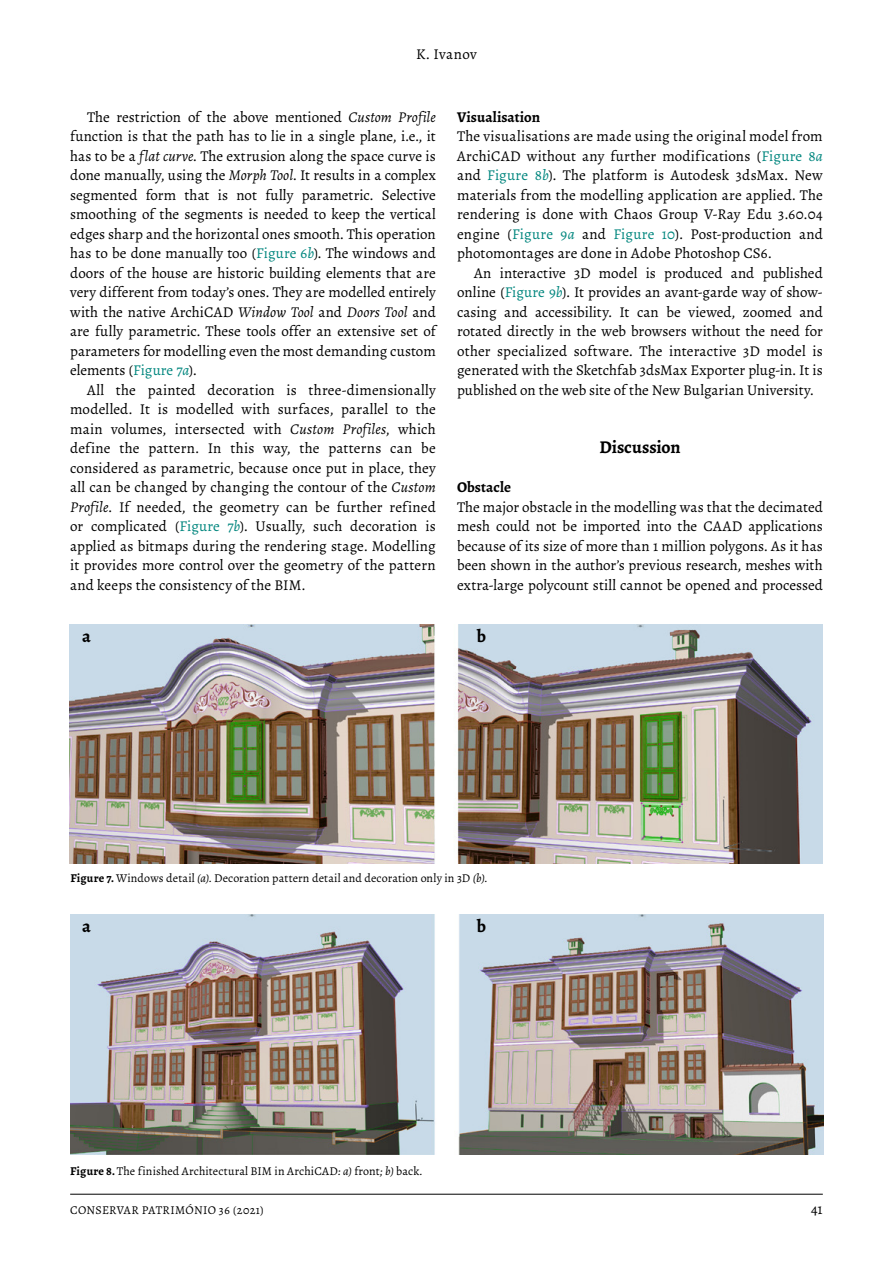
<style>
.page{position:relative;width:893px;height:1263px;background:#fff}
.page>*{position:absolute;margin:0;border:0;box-sizing:border-box;transform-origin:0 0}
.t1{font:700 18px "Alegreya";letter-spacing:-.005em;color:#000}
.t2{font:15px/19.5px "Alegreya";color:#000;text-align:justify}
.t3{font:700 15px "Alegreya";letter-spacing:.005em;color:#000}
.t4{font:12px "Alegreya";letter-spacing:.01em;color:#000}
.s1{font-style:italic}
.s2{color:#00867e}
.s3{font-style:italic;color:#00867e}
.s4{font-weight:700}
</style>
<div class="page">
<hr style="left:70px;top:1194px;width:753px;height:1px;background:#000">
<img style="left:69px;top:624px;width:753px;height:239px">
<img style="left:70px;top:915px;width:753px;height:240px">
<p class="t2" style="left:416px;top:44px;width:62px">K. Ivanov</p>
<p class="t2" style="left:70px;top:107px;width:367px;text-indent:17px">The restriction of the above mentioned <span class="s1">Custom Profile </span>function is that the path has to lie in a single plane, i.e., it has to be a <span class="s1">flat curve</span>. The extrusion along the space curve is done manually, using the <span class="s1">Morph Tool</span>. It results in a complex segmented form that is not fully parametric. Selective smoothing of the segments is needed to keep the vertical edges sharp and the horizontal ones smooth. This operation has to be done manually too (<span class="s2">Figure 6</span><span class="s3">b</span>). The windows and doors of the house are historic building elements that are very different from today’s ones. They are modelled entirely with the native ArchiCAD <span class="s1">Window Tool</span> and <span class="s1">Doors Tool</span> and are fully parametric. These tools offer an extensive set of parameters for modelling even the most demanding custom elements (<span class="s2">Figure 7</span><span class="s3">a</span>).</p>
<p class="t2" style="left:70px;top:380px;width:367px;text-indent:17px">All the painted decoration is three-dimensionally modelled. It is modelled with surfaces, parallel to the main volumes, intersected with <span class="s1">Custom Profiles</span>, which define the pattern. In this way, the patterns can be considered as parametric, because once put in place, they all can be changed by changing the contour of the <span class="s1">Custom Profile</span>. If needed, the geometry can be further refined or complicated (<span class="s2">Figure 7</span><span class="s3">b</span>). Usually, such decoration is applied as bitmaps during the rendering stage. Modelling it provides more control over the geometry of the pattern and keeps the consistency of the BIM.</p>
<p class="t3" style="left:457px;top:107px;width:85px">Visualisation</p>
<p class="t2" style="left:457px;top:126px;width:367px">The visualisations are made using the original model from ArchiCAD without any further modifications (<span class="s2">Figure 8</span><span class="s3">a </span>and <span class="s2">Figure 8</span><span class="s3">b</span>). The platform is Autodesk 3dsMax. New materials from the modelling application are applied. The rendering is done with Chaos Group V-Ray Edu 3.60.04 engine (<span class="s2">Figure 9</span><span class="s3">a</span> and <span class="s2">Figure 10</span>). Post-production and photomontages are done in Adobe Photoshop CS6.</p>
<p class="t2" style="left:457px;top:263px;width:367px;text-indent:17px">An interactive 3D model is produced and published online (<span class="s2">Figure 9</span><span class="s3">b</span>). It provides an avant-garde way of show&shy;casing and accessibility. It can be viewed, zoomed and rotated directly in the web browsers without the need for other specialized software. The interactive 3D model is generated with the Sketchfab 3dsMax Exporter plug-in. It is published on the web site of the New Bulgarian University.</p>
<p class="t1" style="left:599px;top:435px;width:83px">Discussion</p>
<p class="t3" style="left:457px;top:477px;width:55px">Obstacle</p>
<p class="t2" style="left:457px;top:497px;width:367px">The major obstacle in the modelling was that the decimated mesh could not be imported into the CAAD applications because of its size of more than 1 million polygons. As it has been shown in the author’s previous research, meshes with extra-large polycount still cannot be opened and processed</p>
<p class="t1" style="left:82px;top:625px;width:10px">a</p>
<p class="t1" style="left:477px;top:625px;width:11px">b</p>
<p class="t4" style="left:70px;top:871px;width:418px"><span class="s4">Figure 7.</span> Windows detail <span class="s1">(a).</span> Decoration pattern detail and decoration only in 3D <span class="s1">(b)</span>.</p>
<p class="t1" style="left:82px;top:914px;width:10px">a</p>
<p class="t1" style="left:477px;top:914px;width:11px">b</p>
<p class="t4" style="left:70px;top:1164px;width:354px"><span class="s4">Figure 8.</span> The finished Architectural BIM in ArchiCAD<span class="s1">: a)</span> front<span class="s1">; b)</span> back<span class="s1">.</span></p>
<p class="t4" style="left:70px;top:1202px;width:195px">CONSERVAR PATRIMÓNIO 36 (2021)</p>
<p class="t2" style="left:811px;top:1199px;width:13px">41</p>
</div>
